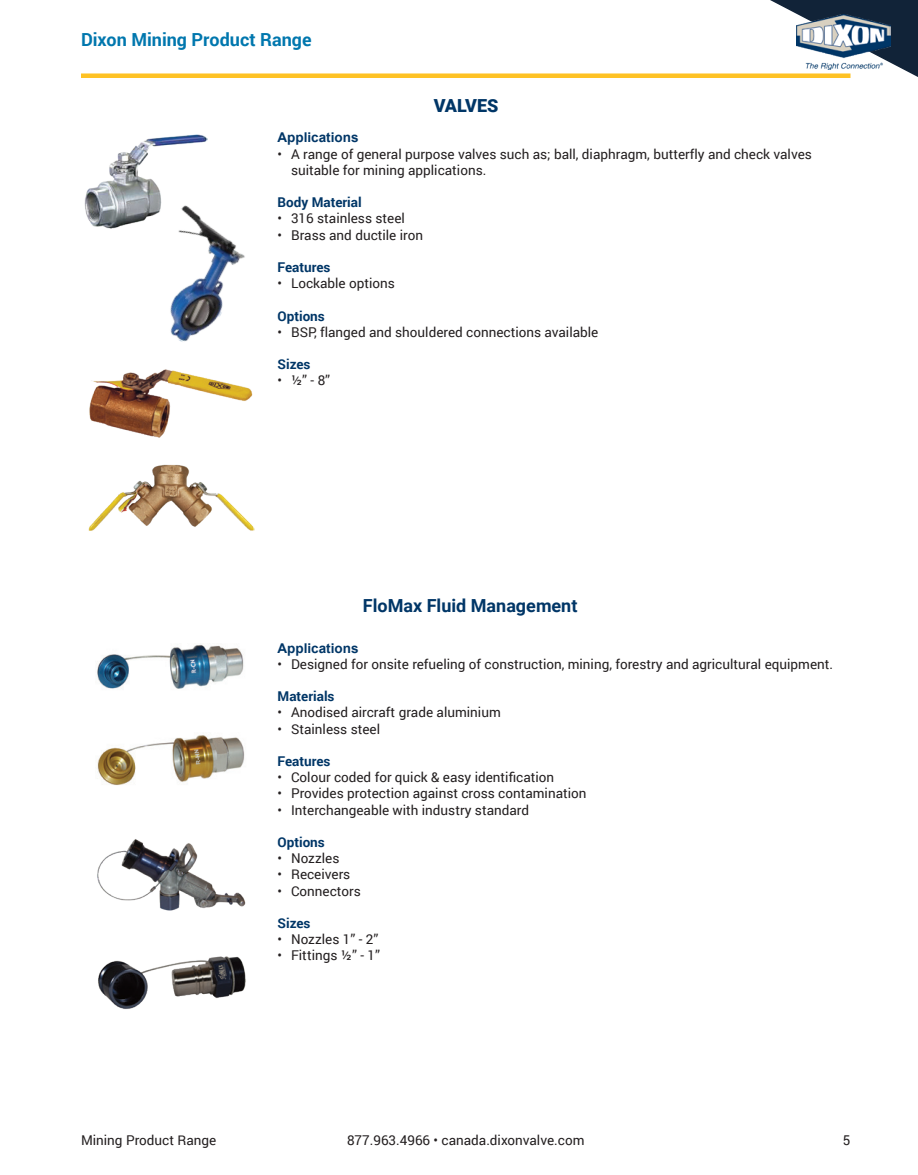
<style>
.page{position:relative;width:918px;height:1175px;background:#fff}
.page>*{position:absolute;margin:0;border:0;box-sizing:border-box;transform-origin:0 0}
.t1{font:700 18px "Roboto";color:#0077ae}
._2020_Product_Name{font:700 18px "Roboto";color:#003667}
._2020_Product_Name-2{font:900 18px "Roboto";color:#003667}
._2020_Body_Text{font:13.5px/16.2px "Roboto";color:#231f20}
._2020_Body_Text_Head{font:700 13.5px "Roboto";color:#003667}
._2020_Body_Text_Head-2{font:700 13.5px "Arial";color:#003667}
</style>
<div class="page">
<svg style="left:770px;top:0;width:148px;height:78px"></svg>
<img style="left:796px;top:14px;width:94px;height:55px">
<div style="left:81px;top:73px;width:769px;height:5px;background:#fec224"></div>
<img style="left:170px;top:224px;width:75px;height:118px">
<img style="left:88px;top:464px;width:166px;height:67px">
<img style="left:84px;top:134px;width:123px;height:98px">
<img style="left:89px;top:369px;width:164px;height:69px">
<img style="left:97px;top:644px;width:147px;height:45px">
<img style="left:97px;top:735px;width:148px;height:50px">
<img style="left:97px;top:839px;width:149px;height:72px">
<img style="left:98px;top:956px;width:148px;height:53px">
<h1 class="t1" style="left:81px;top:27px;width:232px">Dixon Mining Product Range</h1>
<p class="_2020_Product_Name-2" style="left:434px;top:93px;width:66px">VALVES</p>
<p class="_2020_Body_Text_Head-2" style="left:278px;top:128px;width:83px">Applications</p>
<p class="_2020_Body_Text" style="left:291px;top:145px;width:522px;text-indent:-14px">• A range of general purpose valves such as; ball, diaphragm, butterfly and check valves suitable for mining applications.</p>
<p class="_2020_Body_Text_Head" style="left:278px;top:193px;width:86px">Body Material</p>
<p class="_2020_Body_Text" style="left:278px;top:210px;width:129px">• 316 stainless steel</p>
<p class="_2020_Body_Text" style="left:278px;top:226px;width:147px">• Brass and ductile iron</p>
<p class="_2020_Body_Text_Head" style="left:278px;top:258px;width:54px">Features</p>
<p class="_2020_Body_Text" style="left:278px;top:275px;width:119px">• Lockable options</p>
<p class="_2020_Body_Text_Head" style="left:278px;top:306px;width:49px">Options</p>
<p class="_2020_Body_Text" style="left:278px;top:323px;width:322px">• BSP, flanged and shouldered connections available</p>
<p class="_2020_Body_Text_Head" style="left:278px;top:355px;width:35px">Sizes</p>
<p class="_2020_Body_Text" style="left:278px;top:372px;width:54px">• ½” - 8”</p>
<p class="_2020_Product_Name" style="left:363px;top:593px;width:216px">FloMax Fluid Management</p>
<p class="_2020_Body_Text_Head-2" style="left:278px;top:638px;width:83px">Applications</p>
<p class="_2020_Body_Text" style="left:278px;top:655px;width:557px">• Designed for onsite refueling of construction, mining, forestry and agricultural equipment.</p>
<p class="_2020_Body_Text_Head" style="left:278px;top:687px;width:59px">Materials</p>
<p class="_2020_Body_Text" style="left:278px;top:704px;width:225px">• Anodised aircraft grade aluminium</p>
<p class="_2020_Body_Text" style="left:278px;top:720px;width:104px">• Stainless steel</p>
<p class="_2020_Body_Text_Head" style="left:278px;top:751px;width:54px">Features</p>
<p class="_2020_Body_Text" style="left:278px;top:768px;width:278px">• Colour coded for quick &amp; easy identification</p>
<p class="_2020_Body_Text" style="left:278px;top:785px;width:311px">• Provides protection against cross contamination</p>
<p class="_2020_Body_Text" style="left:278px;top:801px;width:253px">• Interchangeable with industry standard</p>
<p class="_2020_Body_Text_Head" style="left:278px;top:832px;width:49px">Options</p>
<p class="_2020_Body_Text" style="left:278px;top:849px;width:63px">• Nozzles</p>
<p class="_2020_Body_Text" style="left:278px;top:866px;width:74px">• Receivers</p>
<p class="_2020_Body_Text" style="left:278px;top:882px;width:85px">• Connectors</p>
<p class="_2020_Body_Text_Head" style="left:278px;top:913px;width:35px">Sizes</p>
<p class="_2020_Body_Text" style="left:278px;top:930px;width:102px">• Nozzles 1” - 2”</p>
<p class="_2020_Body_Text" style="left:278px;top:947px;width:104px">• Fittings ½” - 1”</p>
<p class="_2020_Body_Text" style="left:81px;top:1131px;width:137px">Mining Product Range</p>
<p class="_2020_Body_Text" style="left:347px;top:1131px;width:239px">877.963.4966 • canada.dixonvalve.com</p>
<p class="_2020_Body_Text" style="left:843px;top:1131px;width:9px">5</p>
</div>
